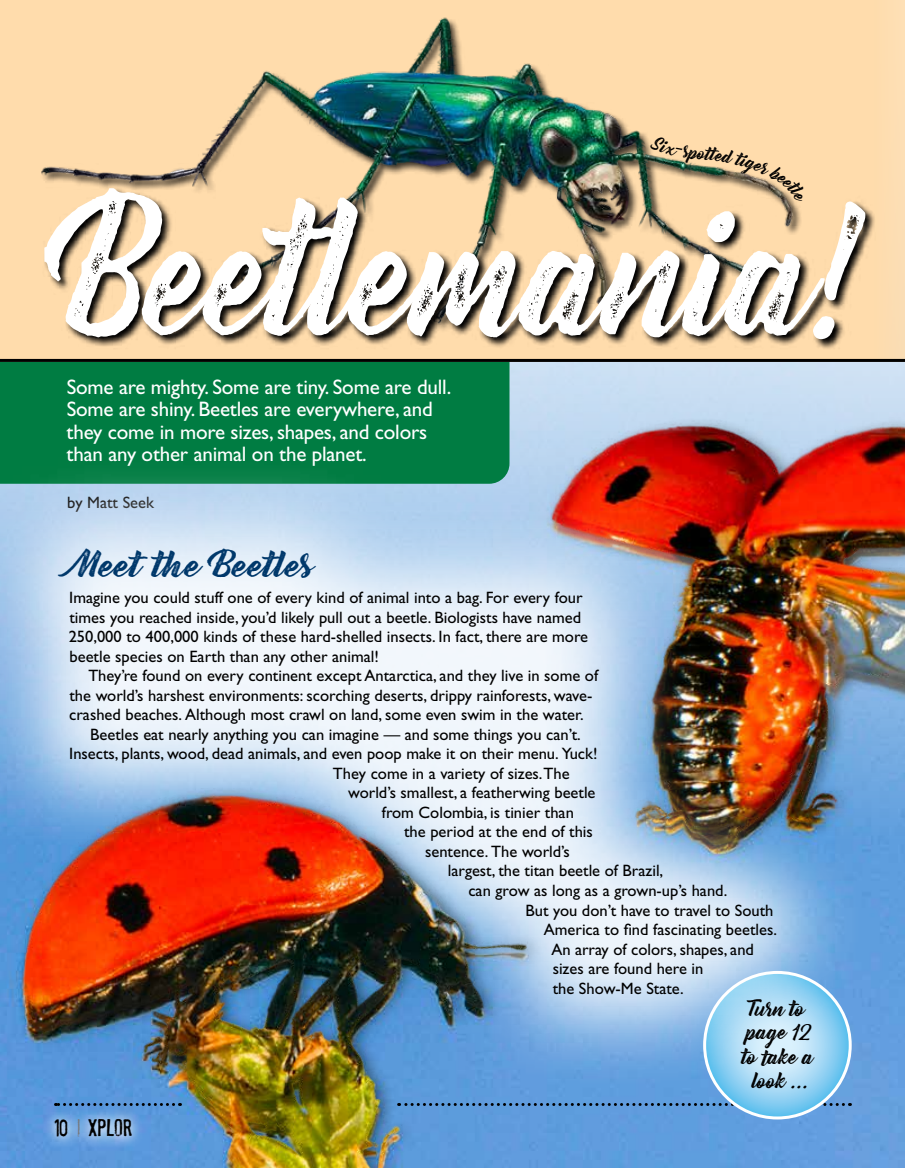
<style>
.page{position:relative;width:905px;height:1168px;background:#fff}
.page>*{position:absolute;margin:0;border:0;box-sizing:border-box;transform-origin:0 0}
.Feature_-_H1_headlin{font:168px "Bernadette Rough";letter-spacing:-.015em;color:#fff;scale:.88 1}
.t1{font:32.4px "Bernadette Rough";letter-spacing:-.005em;color:#00386b;scale:1.11 1}
.department_text_-_in{font:21px/22.5px "Gill Sans Std";letter-spacing:-.01em;color:#fff}
.t2{font:21px "Stam Pete";letter-spacing:-.005em;color:#000}
.t3{font:19.5px/22.5px "Bernadette Rough";color:#000}
.department_text_-_in-2{font:16.5px/19.5px "Gill Sans Std";color:#000}
.department_text_-_no{font:16.5px/19.5px "Gill Sans Std";color:#000}
.s1{color:#77787b}
</style>
<div class="page">
<img style="left:509px;top:362px;width:395px;height:805px">
<img style="left:537px;top:362px;width:367px;height:507px">
<div style="left:0;top:362px;width:509px;height:93px;background:#007c42"></div>
<div style="left:0;top:0;width:904px;height:362px;background:#ffdcac"></div>
<svg style="left:544px;top:1103px;width:299px;height:3px"></svg>
<svg style="left:704px;top:972px;width:146px;height:145px;background:#81ccf1"></svg>
<img style="left:41px;top:17px;width:609px;height:170px">
<svg style="left:44px;top:187px;width:831px;height:162px"></svg>
<div style="left:0;top:455px;width:867px;height:634px;background:#fff;opacity:.9"></div>
<img style="left:0;top:780px;width:544px;height:387px">
<hr style="left:0;top:359px;width:904px;height:3px;background:#000">
<svg style="left:650px;top:145px;width:154px;height:58px"></svg>
<h1 class="Feature_-_H1_headlin" style="left:62px;top:138px;width:940px">Beetlemania!</h1>
<p class="department_text_-_in" style="left:67px;top:375px;width:386px">Some are mighty. Some are tiny. Some are dull.<br>Some are shiny. Beetles are everywhere, and they come in more sizes, shapes, and colors than any other animal on the planet.</p>
<p class="department_text_-_in-2" style="left:67px;top:492px;width:88px">by Matt Seek</p>
<p class="t1" style="left:69px;top:539px;width:223px">Meet the Beetles</p>
<h3 class="department_text_-_no" style="left:69px;top:588px;width:521px">Imagine you could stuff one of every kind of animal into a bag. For every four times you reached inside, you’d likely pull out a beetle. Biologists have named 250,000 to 400,000 kinds of these hard-shelled insects. In fact, there are more beetle species on Earth than any other animal!</h3>
<p class="department_text_-_in-2" style="left:69px;top:666px;width:530px;text-indent:19px">They’re found on every continent except Antarctica, and they live in some of the world’s harshest environments: scorching deserts, drippy rainforests, wave&shy;crashed beaches. Although most crawl on land, some even swim in the water.</p>
<p class="department_text_-_in-2" style="left:69px;top:724px;width:530px;text-align:center">Beetles eat nearly anything you can imagine — and some things you can’t.<br>Insects, plants, wood, dead animals, and even poop make it on their menu. Yuck!</p>
<p class="department_text_-_in-2" style="left:333px;top:763px;width:238px">They come in a variety of sizes.The</p>
<p class="department_text_-_in-2" style="left:348px;top:783px;width:249px">world’s smallest, a featherwing beetle</p>
<p class="department_text_-_in-2" style="left:382px;top:802px;width:193px">from Colombia, is tinier than</p>
<p class="department_text_-_in-2" style="left:404px;top:822px;width:190px">the period at the end of this</p>
<p class="department_text_-_in-2" style="left:425px;top:841px;width:146px">sentence. The world’s</p>
<p class="department_text_-_in-2" style="left:448px;top:861px;width:217px">largest, the titan beetle of Brazil,</p>
<p class="department_text_-_in-2" style="left:468px;top:880px;width:260px">can grow as long as a grown-up’s hand.</p>
<p class="department_text_-_in-2" style="left:525px;top:900px;width:249px">But you don’t have to travel to South</p>
<p class="department_text_-_in-2" style="left:544px;top:919px;width:235px">America to find fascinating beetles.</p>
<p class="department_text_-_in-2" style="left:551px;top:939px;width:204px">An array of colors, shapes, and</p>
<p class="department_text_-_in-2" style="left:552px;top:958px;width:152px">sizes are found here in</p>
<p class="department_text_-_in-2" style="left:552px;top:978px;width:132px">the Show-Me State.</p>
<p class="t3" style="left:746px;top:998px;width:67px">Turn to page 12</p>
<p class="t3" style="left:742px;top:1045px;width:73px;line-height:24px;text-align:center">to take a look ...</p>
<p class="t2" style="left:54px;top:1111px;width:80px"><sup>10</sup> <span class="s1">I</span> XPLOR</p>
</div>
